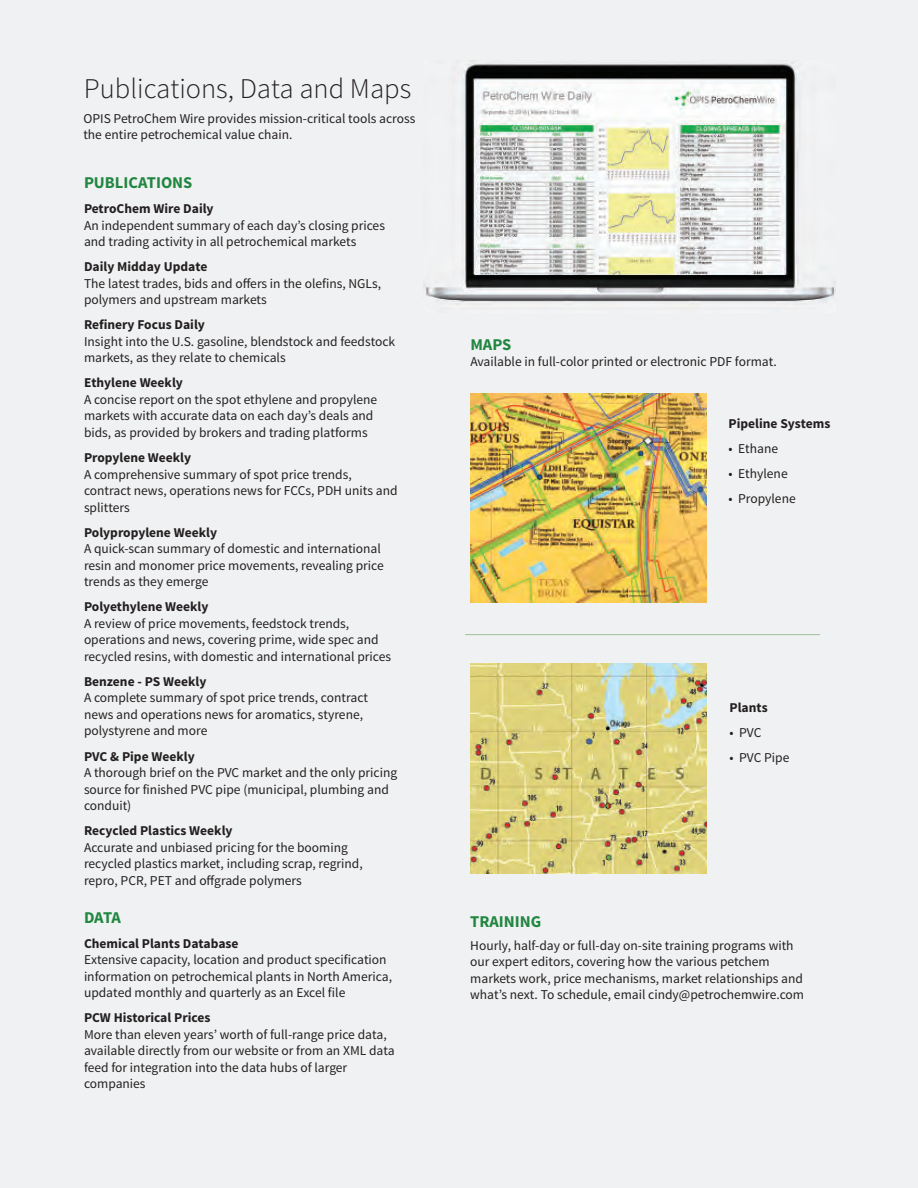
<style>
.page{position:relative;width:918px;height:1188px;background:#f0f1f2}
.page>*{position:absolute;margin:0;border:0;box-sizing:border-box;transform-origin:0 0}
.t1{font:300 28.5px "Source Sans Pro";color:#231f20}
.t2{font:700 16.5px "Source Sans Pro";color:#218640}
.t3{font:13.5px/16.5px "Source Sans Pro";color:#231f20}
.t4{font:700 13.5px "Source Sans Pro";color:#231f20}
</style>
<div class="page">
<img style="left:423px;top:61px;width:413px;height:244px">
<img style="left:470px;top:394px;width:236px;height:208px">
<img style="left:470px;top:663px;width:236px;height:210px">
<hr style="left:465px;top:634px;width:355px;height:1px;background:#9fbd99">
<h1 class="t1" style="left:84px;top:72px;width:329px">Publications, Data and Maps</h1>
<p class="t3" style="left:83px;top:110px;width:334px">OPIS PetroChem Wire provides mission-critical tools across the entire petrochemical value chain.</p>
<p class="t2" style="left:84px;top:172px;width:110px">PUBLICATIONS</p>
<p class="t4" style="left:84px;top:200px;width:131px">PetroChem Wire Daily</p>
<p class="t3" style="left:84px;top:217px;width:303px">An independent summary of each day’s closing prices and trading activity in all petrochemical markets</p>
<p class="t4" style="left:84px;top:258px;width:125px">Daily Midday Update</p>
<p class="t3" style="left:84px;top:275px;width:299px">The latest trades, bids and offers in the olefins, NGLs, polymers and upstream markets</p>
<p class="t4" style="left:84px;top:316px;width:122px">Refinery Focus Daily</p>
<p class="t3" style="left:84px;top:333px;width:313px">Insight into the U.S. gasoline, blendstock and feedstock markets, as they relate to chemicals</p>
<p class="t4" style="left:84px;top:374px;width:100px">Ethylene Weekly</p>
<p class="t3" style="left:84px;top:391px;width:295px">A concise report on the spot ethylene and propylene markets with accurate data on each day’s deals and bids, as provided by brokers and trading platforms</p>
<p class="t4" style="left:84px;top:449px;width:109px">Propylene Weekly</p>
<p class="t3" style="left:84px;top:466px;width:315px">A comprehensive summary of spot price trends, contract news, operations news for FCCs, PDH units and splitters</p>
<p class="t4" style="left:84px;top:524px;width:135px">Polypropylene Weekly</p>
<p class="t3" style="left:84px;top:541px;width:301px">A quick-scan summary of domestic and international resin and monomer price movements, revealing price trends as they emerge</p>
<p class="t4" style="left:84px;top:598px;width:126px">Polyethylene Weekly</p>
<p class="t3" style="left:84px;top:615px;width:309px">A review of price movements, feedstock trends, operations and news, covering prime, wide spec and recycled resins, with domestic and international prices</p>
<p class="t4" style="left:84px;top:673px;width:124px">Benzene - PS Weekly</p>
<p class="t3" style="left:84px;top:690px;width:286px">A complete summary of spot price trends, contract news and operations news for aromatics, styrene, polystyrene and more</p>
<p class="t4" style="left:84px;top:747px;width:112px">PVC &amp; Pipe Weekly</p>
<p class="t3" style="left:84px;top:765px;width:315px">A thorough brief on the PVC market and the only pricing source for finished PVC pipe (municipal, plumbing and conduit)</p>
<p class="t4" style="left:84px;top:822px;width:150px">Recycled Plastics Weekly</p>
<p class="t3" style="left:84px;top:839px;width:280px">Accurate and unbiased pricing for the booming recycled plastics market, including scrap, regrind, repro, PCR, PET and offgrade polymers</p>
<p class="t2" style="left:84px;top:907px;width:39px">DATA</p>
<p class="t4" style="left:84px;top:935px;width:156px">Chemical Plants Database</p>
<p class="t3" style="left:84px;top:952px;width:310px">Extensive capacity, location and product specification information on petrochemical plants in North America, updated monthly and quarterly as an Excel file</p>
<p class="t4" style="left:84px;top:1009px;width:128px">PCW Historical Prices</p>
<p class="t3" style="left:84px;top:1026px;width:312px">More than eleven years’ worth of full-range price data, available directly from our website or from an XML data feed for integration into the data hubs of larger companies</p>
<p class="t2" style="left:470px;top:334px;width:43px">MAPS</p>
<p class="t3" style="left:470px;top:354px;width:308px">Available in full-color printed or electronic PDF format.</p>
<p class="t4" style="left:729px;top:415px;width:103px">Pipeline Systems</p>
<p class="t3" style="left:729px;top:440px;width:51px">• Ethane</p>
<p class="t3" style="left:729px;top:466px;width:61px">• Ethylene</p>
<p class="t3" style="left:729px;top:491px;width:69px">• Propylene</p>
<p class="t2" style="left:470px;top:911px;width:73px">TRAINING</p>
<p class="t4" style="left:730px;top:698px;width:40px">Plants</p>
<p class="t3" style="left:730px;top:724px;width:33px">• PVC</p>
<p class="t3" style="left:730px;top:749px;width:61px">• PVC Pipe</p>
<p class="t3" style="left:470px;top:937px;width:335px">Hourly, half-day or full-day on-site training programs with our expert editors, covering how the various petchem markets work, price mechanisms, market relationships and what’s next. To schedule, email cindy@petrochemwire.com</p>
</div>
